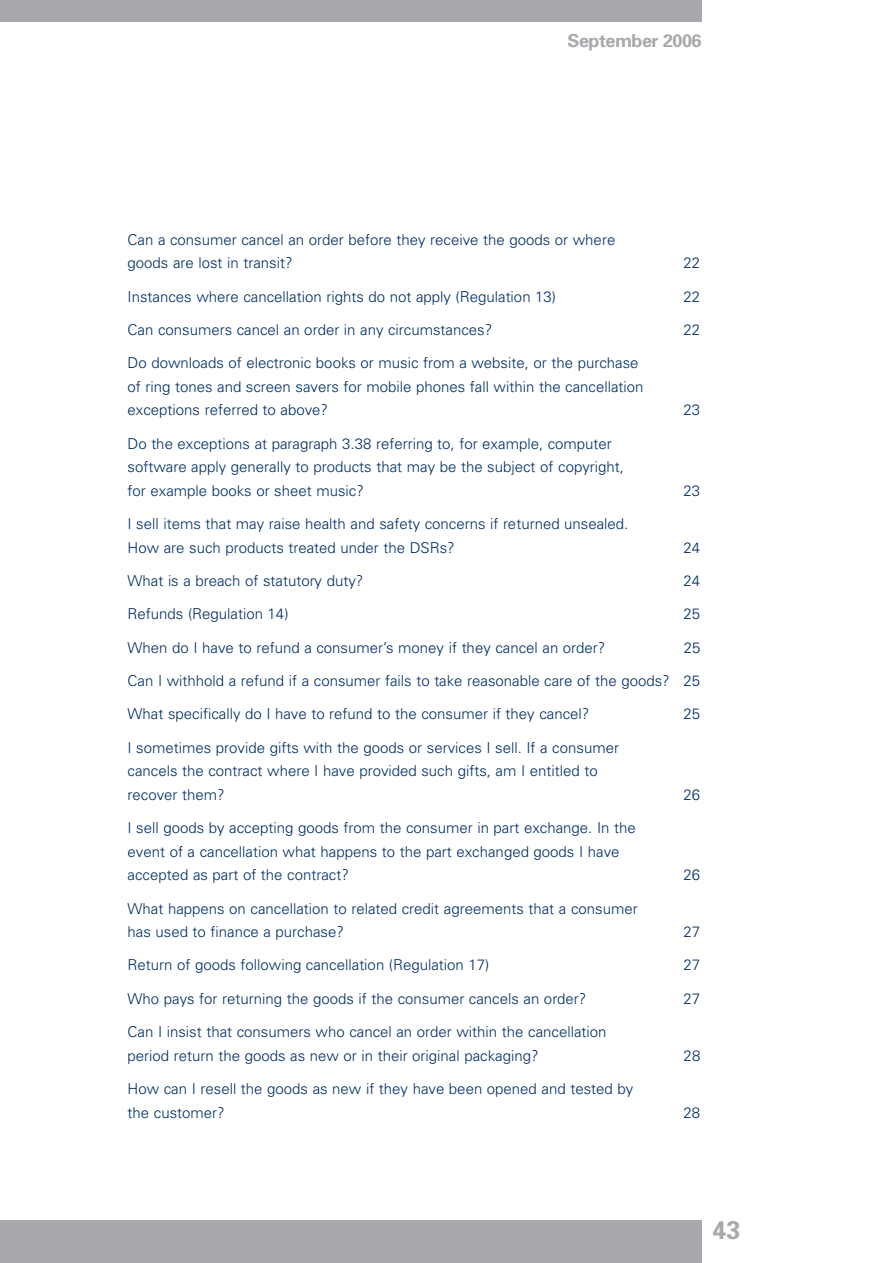
<style>
.page{position:relative;width:893px;height:1263px;background:#fff}
.page>*{position:absolute;margin:0;border:0;box-sizing:border-box;transform-origin:0 0}
.t1{font:700 25.5px "Univers";color:#a8a9ad}
.t2{font:700 18px "Univers";letter-spacing:-.03em;color:#a8a9ad}
.t3{font:300 15px/23.5px "Univers";color:#002e64}
</style>
<div class="page">
<div style="left:0;top:1220px;width:702px;height:43px;background:#a8a9ad"></div>
<div style="left:0;top:0;width:702px;height:21px;background:#a8a9ad"></div>
<p class="t2" style="left:568px;top:34px;width:136px">September 2006</p>
<p class="t3" style="left:128px;top:229px;width:489px">Can a consumer cancel an order before they receive the goods or where goods are lost in transit?</p>
<p class="t3" style="left:684px;top:252px;width:18px">22</p>
<p class="t3" style="left:128px;top:286px;width:430px">Instances where cancellation rights do not apply (Regulation 13)</p>
<p class="t3" style="left:684px;top:286px;width:18px">22</p>
<p class="t3" style="left:128px;top:319px;width:366px">Can consumers cancel an order in any circumstances?</p>
<p class="t3" style="left:684px;top:319px;width:18px">22</p>
<p class="t3" style="left:128px;top:352px;width:518px">Do downloads of electronic books or music from a website, or the purchase of ring tones and screen savers for mobile phones fall within the cancellation exceptions referred to above?</p>
<p class="t3" style="left:684px;top:400px;width:18px">23</p>
<p class="t3" style="left:128px;top:433px;width:498px">Do the exceptions at paragraph 3.38 referring to, for example, computer software apply generally to products that may be the subject of copyright, for example books or sheet music?</p>
<p class="t3" style="left:128px;top:513px;width:502px">I sell items that may raise health and safety concerns if returned unsealed.<br>How are such products treated under the DSRs?</p>
<p class="t3" style="left:684px;top:480px;width:18px">23</p>
<p class="t3" style="left:684px;top:537px;width:18px">24</p>
<p class="t3" style="left:128px;top:570px;width:237px">What is a breach of statutory duty?</p>
<p class="t3" style="left:683px;top:570px;width:18px">24</p>
<p class="t3" style="left:128px;top:604px;width:162px">Refunds (Regulation 14)</p>
<p class="t3" style="left:683px;top:604px;width:18px">25</p>
<p class="t3" style="left:128px;top:637px;width:479px">When do I have to refund a consumer’s money if they cancel an order?</p>
<p class="t3" style="left:684px;top:637px;width:18px">25</p>
<p class="t3" style="left:128px;top:670px;width:574px">Can I withhold a refund if a consumer fails to take reasonable care of the goods? 25</p>
<p class="t3" style="left:128px;top:704px;width:463px">What specifically do I have to refund to the consumer if they cancel?</p>
<p class="t3" style="left:684px;top:704px;width:18px">25</p>
<p class="t3" style="left:128px;top:737px;width:493px">I sometimes provide gifts with the goods or services I sell. If a consumer cancels the contract where I have provided such gifts, am I entitled to recover them?</p>
<p class="t3" style="left:683px;top:784px;width:18px">26</p>
<p class="t3" style="left:128px;top:817px;width:510px">I sell goods by accepting goods from the consumer in part exchange. In the event of a cancellation what happens to the part exchanged goods I have accepted as part of the contract?</p>
<p class="t3" style="left:128px;top:898px;width:512px">What happens on cancellation to related credit agreements that a consumer has used to finance a purchase?</p>
<p class="t3" style="left:684px;top:864px;width:18px">26</p>
<p class="t3" style="left:684px;top:921px;width:18px">27</p>
<p class="t3" style="left:128px;top:955px;width:363px">Return of goods following cancellation (Regulation 17)</p>
<p class="t3" style="left:684px;top:955px;width:18px">27</p>
<p class="t3" style="left:128px;top:988px;width:460px">Who pays for returning the goods if the consumer cancels an order?</p>
<p class="t3" style="left:683px;top:988px;width:18px">27</p>
<p class="t3" style="left:128px;top:1021px;width:480px">Can I insist that consumers who cancel an order within the cancellation period return the goods as new or in their original packaging?</p>
<p class="t3" style="left:684px;top:1045px;width:18px">28</p>
<p class="t3" style="left:128px;top:1078px;width:507px">How can I resell the goods as new if they have been opened and tested by the customer?</p>
<p class="t3" style="left:683px;top:1102px;width:18px">28</p>
<h1 class="t1" style="left:712px;top:1220px;width:30px">43</h1>
</div>
